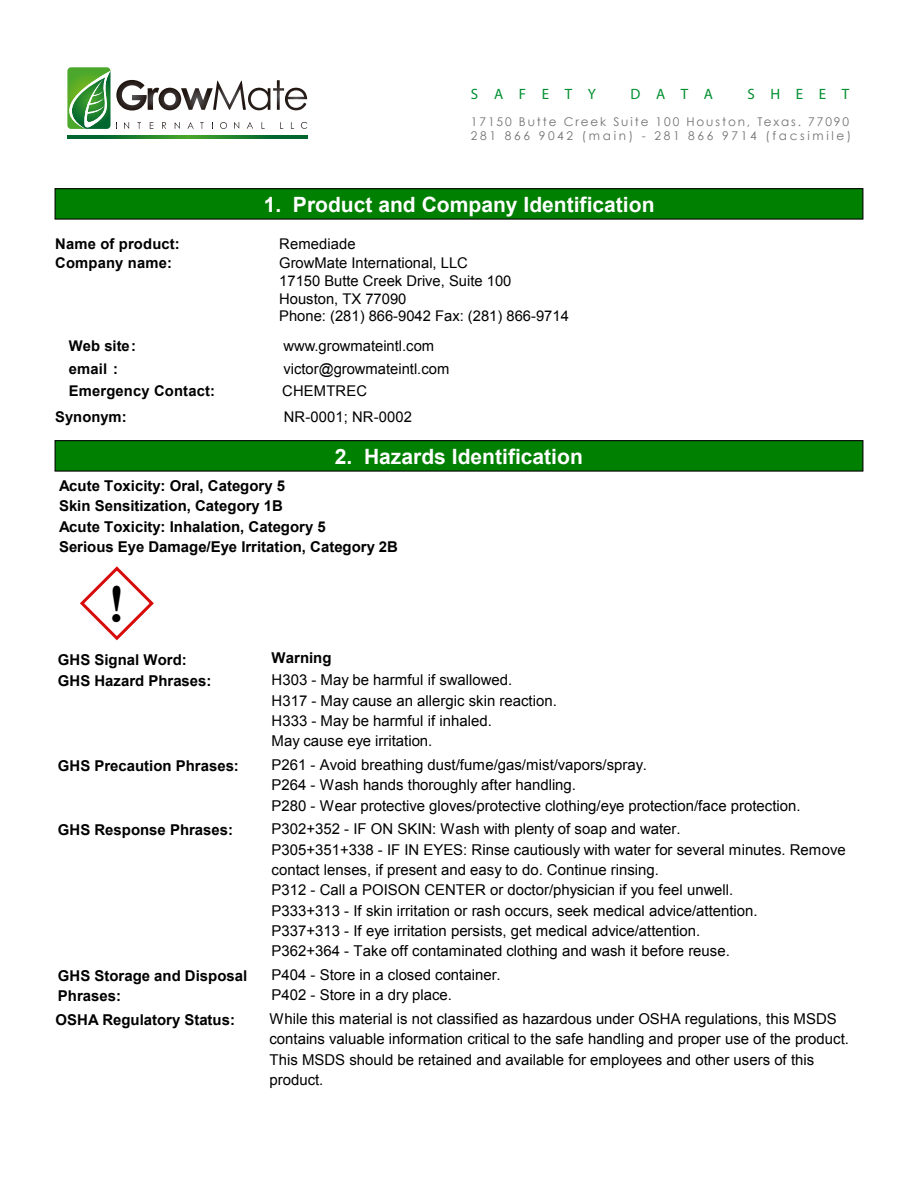
<style>
.page{position:relative;width:918px;height:1188px;background:#fff}
.page>*{position:absolute;margin:0;border:0;box-sizing:border-box;transform-origin:0 0}
.t1{font:40.5px "Pilsen Plakat";color:#000}
.t2{font:700 21px "Arial";color:#fff}
.t3{font:15px/20.4px "Arial";color:#000}
.t4{font:700 15px/20.4px "Arial";color:#000}
.t5{font:15px "Myriad Pro";letter-spacing:1.04em;color:#008f30}
.t6{font:14.7px/17.7px "Arial";color:#000}
.t7{font:700 14.7px/22.5px "Arial";letter-spacing:.01em;color:#000}
.t8{font:14.7px "Arial";color:#020202}
.t9{font:12px/13.5px "Century Gothic";letter-spacing:.16em;color:#727276}
</style>
<div class="page">
<div style="left:55px;top:188px;width:808px;height:32px;background:#008000;border:1px solid #000"></div>
<div style="left:55px;top:440px;width:808px;height:32px;background:#008000;border:1px solid #000"></div>
<svg style="left:67px;top:136px;width:240px;height:3px"></svg>
<svg style="left:67px;top:67px;width:240px;height:62px"></svg>
<svg style="left:80px;top:566px;width:74px;height:75px"></svg>
<p class="t5" style="left:471px;top:85px;width:126px">SAFETY</p>
<p class="t5" style="left:630px;top:85px;width:84px">DATA</p>
<p class="t5" style="left:748px;top:85px;width:103px">SHEET</p>
<p class="t9" style="left:471px;top:115px;width:382px">17150 Butte Creek Suite 100 Houston, Texas. 77090<br>281 866 9042 (main) - 281 866 9714 (facsimile)</p>
<p class="t7" style="left:55px;top:235px;width:126px;line-height:19px">Name of product:<br>Company name:</p>
<p class="t7" style="left:69px;top:336px;width:148px">Web site:<br>email :<br>Emergency Contact:</p>
<p class="t7" style="left:55px;top:406px;width:73px">Synonym:</p>
<h2 class="t2" style="left:264px;top:191px;width:392px">1. Product and Company Identification</h2>
<p class="t6" style="left:279px;top:235px;width:190px;line-height:19px">Remediade<br>GrowMate International, LLC</p>
<p class="t6" style="left:279px;top:272px;width:291px">17150 Butte Creek Drive, Suite 100<br>Houston, TX 77090<br>Phone: (281) 866-9042 Fax: (281) 866-9714</p>
<p class="t8" style="left:283px;top:337px;width:152px">www.growmateintl.com</p>
<p class="t6" style="left:282px;top:357px;width:169px;line-height:22.6px">victor@growmateintl.com<br>CHEMTREC</p>
<p class="t6" style="left:284px;top:408px;width:130px">NR-0001; NR-0002</p>
<h2 class="t2" style="left:335px;top:443px;width:250px">2. Hazards Identification</h2>
<p class="t4" style="left:59px;top:476px;width:341px">Acute Toxicity: Oral, Category 5<br>Skin Sensitization, Category 1B<br>Acute Toxicity: Inhalation, Category 5<br>Serious Eye Damage/Eye Irritation, Category 2B</p>
<h1 class="t1" style="left:111px;top:572px;width:13px">!</h1>
<p class="t4" style="left:58px;top:650px;width:130px">GHS Signal Word:</p>
<p class="t4" style="left:272px;top:649px;width:61px">Warning</p>
<p class="t4" style="left:58px;top:671px;width:155px">GHS Hazard Phrases:</p>
<p class="t3" style="left:272px;top:670px;width:287px">H303 - May be harmful if swallowed.<br>H317 - May cause an allergic skin reaction.<br>H333 - May be harmful if inhaled.<br>May cause eye irritation.</p>
<p class="t4" style="left:58px;top:756px;width:182px">GHS Precaution Phrases:</p>
<p class="t3" style="left:272px;top:755px;width:530px">P261 - Avoid breathing dust/fume/gas/mist/vapors/spray.<br>P264 - Wash hands thoroughly after handling.<br>P280 - Wear protective gloves/protective clothing/eye protection/face protection.</p>
<p class="t4" style="left:58px;top:820px;width:177px">GHS Response Phrases:</p>
<p class="t3" style="left:272px;top:819px;width:576px">P302+352 - IF ON SKIN: Wash with plenty of soap and water.<br>P305+351+338 - IF IN EYES: Rinse cautiously with water for several minutes. Remove contact lenses, if present and easy to do. Continue rinsing.<br>P312 - Call a POISON CENTER or doctor/physician if you feel unwell.<br>P333+313 - If skin irritation or rash occurs, seek medical advice/attention.<br>P337+313 - If eye irritation persists, get medical advice/attention.<br>P362+364 - Take off contaminated clothing and wash it before reuse.</p>
<p class="t4" style="left:58px;top:966px;width:191px">GHS Storage and Disposal<br>Phrases:</p>
<p class="t3" style="left:272px;top:965px;width:231px">P404 - Store in a closed container.<br>P402 - Store in a dry place.</p>
<p class="t4" style="left:56px;top:1010px;width:181px">OSHA Regulatory Status:</p>
<p class="t3" style="left:269px;top:1009px;width:581px">While this material is not classified as hazardous under OSHA regulations, this MSDS contains valuable information critical to the safe handling and proper use of the product.<br>This MSDS should be retained and available for employees and other users of this product.</p>
</div>
